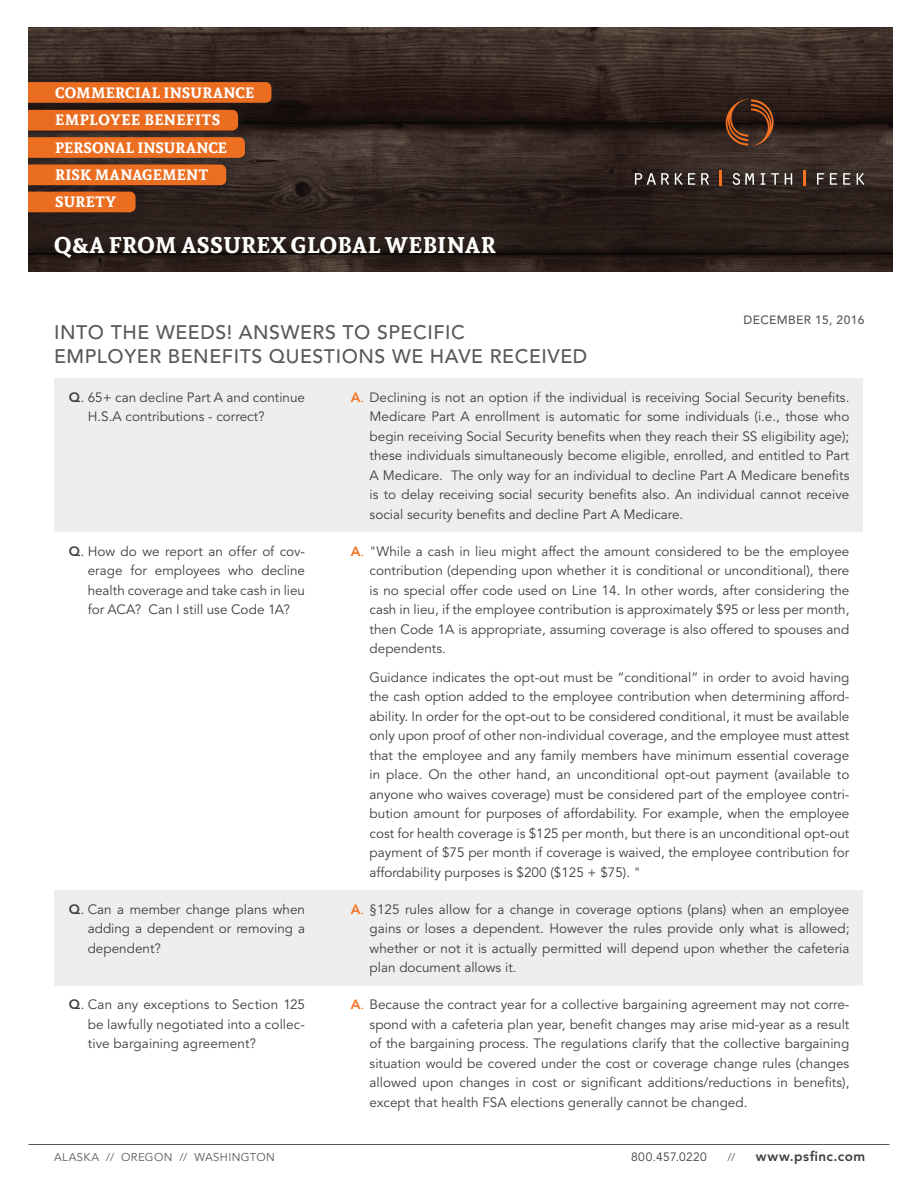
<style>
.page{position:relative;width:918px;height:1188px;background:#fff}
.page>*{position:absolute;margin:0;border:0;box-sizing:border-box;transform-origin:0 0}
.t1{font:700 22.5px "Andada";letter-spacing:.02em;color:#fff}
.t2{font:500 19.5px/24px "Avenir LT Std";letter-spacing:.03em;color:#57585a}
.t3{font:700 15px/27.3px "Andada";letter-spacing:.015em;color:#fff}
.Paragraph{font:13.5px/19.5px "Avenir LT Std";color:#3e3e3f;text-align:justify}
.t4{font:800 13.5px "Avenir LT Std";letter-spacing:.04em;color:#3e3e3f}
.t5{font:500 12px "Avenir LT Std";letter-spacing:.03em;color:#57585a}
.t6{font:12px "Avenir LT Std";letter-spacing:.03em;color:#3e3e3f}
.t7{font:11.25px "Avenir LT Std";letter-spacing:.035em;color:#57585a}
.s1{font-weight:800}
.s2{font-weight:800;color:#f37121}
.s3{color:#f37121}
</style>
<div class="page">
<img style="left:28px;top:27px;width:864px;height:244px">
<div style="left:631px;top:96px;width:238px;height:96px;background:#231f20;opacity:.75"></div>
<svg style="left:726px;top:99px;width:48px;height:47px;background:#57311c"></svg>
<svg style="left:635px;top:173px;width:34px;height:12px"></svg>
<svg style="left:675px;top:173px;width:20px;height:12px"></svg>
<svg style="left:701px;top:173px;width:8px;height:12px"></svg>
<svg style="left:733px;top:173px;width:21px;height:12px"></svg>
<svg style="left:761px;top:173px;width:4px;height:12px"></svg>
<svg style="left:771px;top:173px;width:8px;height:12px"></svg>
<svg style="left:785px;top:173px;width:7px;height:12px"></svg>
<svg style="left:817px;top:173px;width:7px;height:12px"></svg>
<svg style="left:830px;top:173px;width:7px;height:12px"></svg>
<svg style="left:843px;top:173px;width:7px;height:12px"></svg>
<svg style="left:857px;top:173px;width:7px;height:12px"></svg>
<svg style="left:719px;top:170px;width:2px;height:16px"></svg>
<svg style="left:803px;top:170px;width:2px;height:16px"></svg>
<div style="left:13px;top:77px;width:268px;height:35px;background:#231f20;opacity:.75"></div>
<svg style="left:28px;top:82px;width:243px;height:21px;background:#e66b1f"></svg>
<div style="left:13px;top:105px;width:234px;height:35px;background:#231f20;opacity:.75"></div>
<div style="left:28px;top:110px;width:210px;height:21px;background:#e96c20"></div>
<div style="left:13px;top:132px;width:241px;height:35px;background:#231f20;opacity:.75"></div>
<svg style="left:28px;top:137px;width:217px;height:21px;background:#e86d21"></svg>
<div style="left:13px;top:160px;width:223px;height:34px;background:#231f20;opacity:.75"></div>
<div style="left:28px;top:164px;width:198px;height:21px;background:#ea6d21"></div>
<div style="left:13px;top:187px;width:132px;height:34px;background:#231f20"></div>
<div style="left:28px;top:192px;width:108px;height:20px;background:#ea6d20"></div>
<div style="left:0;top:0;width:28px;height:270px;background:#fff"></div>
<hr style="left:28px;top:1144px;width:862px;height:1px;background:#57585a">
<svg style="left:54px;top:378px;width:809px;height:608px"></svg>
<p class="t3" style="left:55px;top:79px;width:201px">COMMERCIAL INSURANCE<br>EMPLOYEE BENEFITS<br>PERSONAL INSURANCE<br>RISK MANAGEMENT<br>SURETY</p>
<h1 class="t1" style="left:54px;top:230px;width:443px">Q&amp;A FROM ASSUREX GLOBAL WEBINAR</h1>
<h2 class="t2" style="left:54px;top:321px;width:535px">INTO THE WEEDS! ANSWERS TO SPECIFIC<br>EMPLOYER BENEFITS QUESTIONS WE HAVE RECEIVED</h2>
<p class="t5" style="left:744px;top:313px;width:122px">DECEMBER 15, 2016</p>
<p class="Paragraph" style="left:88px;top:388px;width:219px;text-indent:-19px"><span class="s1">Q</span>Q. 65+ can decline Part A and continue<br>H.S.A contributions - correct?</p>
<p class="Paragraph" style="left:370px;top:388px;width:481px;text-indent:-19px"><span class="s2">A</span><span class="s3">A.</span> Declining is not an option if the individual is receiving Social Security benefits.<br>Medicare Part A enrollment is automatic for some individuals (i.e., those who begin receiving Social Security benefits when they reach their SS eligibility age); these individuals simultaneously become eligible, enrolled, and entitled to Part A Medicare. The only way for an individual to decline Part A Medicare benefits is to delay receiving social security benefits also. An individual cannot receive social security benefits and decline Part A Medicare.</p>
<p class="Paragraph" style="left:88px;top:542px;width:219px;text-indent:-19px"><span class="s1">Q</span>Q. How do we report an offer of cov&shy;erage for employees who decline health coverage and take cash in lieu for ACA? Can I still use Code 1A?</p>
<p class="Paragraph" style="left:370px;top:542px;width:481px;text-indent:-19px"><span class="s2">A</span><span class="s3">A.</span> "While a cash in lieu might affect the amount considered to be the employee contribution (depending upon whether it is conditional or unconditional), there is no special offer code used on Line 14. In other words, after considering the cash in lieu, if the employee contribution is approximately $95 or less per month, then Code 1A is appropriate, assuming coverage is also offered to spouses and dependents.</p>
<p class="Paragraph" style="left:370px;top:668px;width:481px">Guidance indicates the opt-out must be “conditional” in order to avoid having the cash option added to the employee contribution when determining afford&shy;ability. In order for the opt-out to be considered conditional, it must be available only upon proof of other non-individual coverage, and the employee must attest that the employee and any family members have minimum essential coverage in place. On the other hand, an unconditional opt-out payment (available to anyone who waives coverage) must be considered part of the employee contri&shy;bution amount for purposes of affordability. For example, when the employee cost for health coverage is $125 per month, but there is an unconditional opt-out payment of $75 per month if coverage is waived, the employee contribution for affordability purposes is $200 ($125 + $75). "</p>
<p class="Paragraph" style="left:88px;top:900px;width:219px;text-indent:-19px"><span class="s1">Q</span>Q. Can a member change plans when adding a dependent or removing a dependent?</p>
<p class="Paragraph" style="left:370px;top:900px;width:481px;text-indent:-19px"><span class="s2">A</span><span class="s3">A.</span> §125 rules allow for a change in coverage options (plans) when an employee gains or loses a dependent. However the rules provide only what is allowed; whether or not it is actually permitted will depend upon whether the cafeteria plan document allows it.</p>
<p class="Paragraph" style="left:88px;top:995px;width:219px;text-indent:-19px"><span class="s1">Q</span>Q. Can any exceptions to Section 125 be lawfully negotiated into a collec&shy;tive bargaining agreement?</p>
<p class="Paragraph" style="left:370px;top:995px;width:481px;text-indent:-19px"><span class="s2">A</span><span class="s3">A.</span> Because the contract year for a collective bargaining agreement may not corre&shy;spond with a cafeteria plan year, benefit changes may arise mid-year as a result of the bargaining process. The regulations clarify that the collective bargaining situation would be covered under the cost or coverage change rules (changes allowed upon changes in cost or significant additions/reductions in benefits), except that health FSA elections generally cannot be changed.</p>
<p class="t7" style="left:54px;top:1151px;width:222px">ALASKA // OREGON // WASHINGTON</p>
<p class="t6" style="left:631px;top:1150px;width:77px">800.457.0220</p>
<p class="t7" style="left:727px;top:1151px;width:9px">//</p>
<p class="t4" style="left:756px;top:1148px;width:111px">www.psfinc.com</p>
</div>
